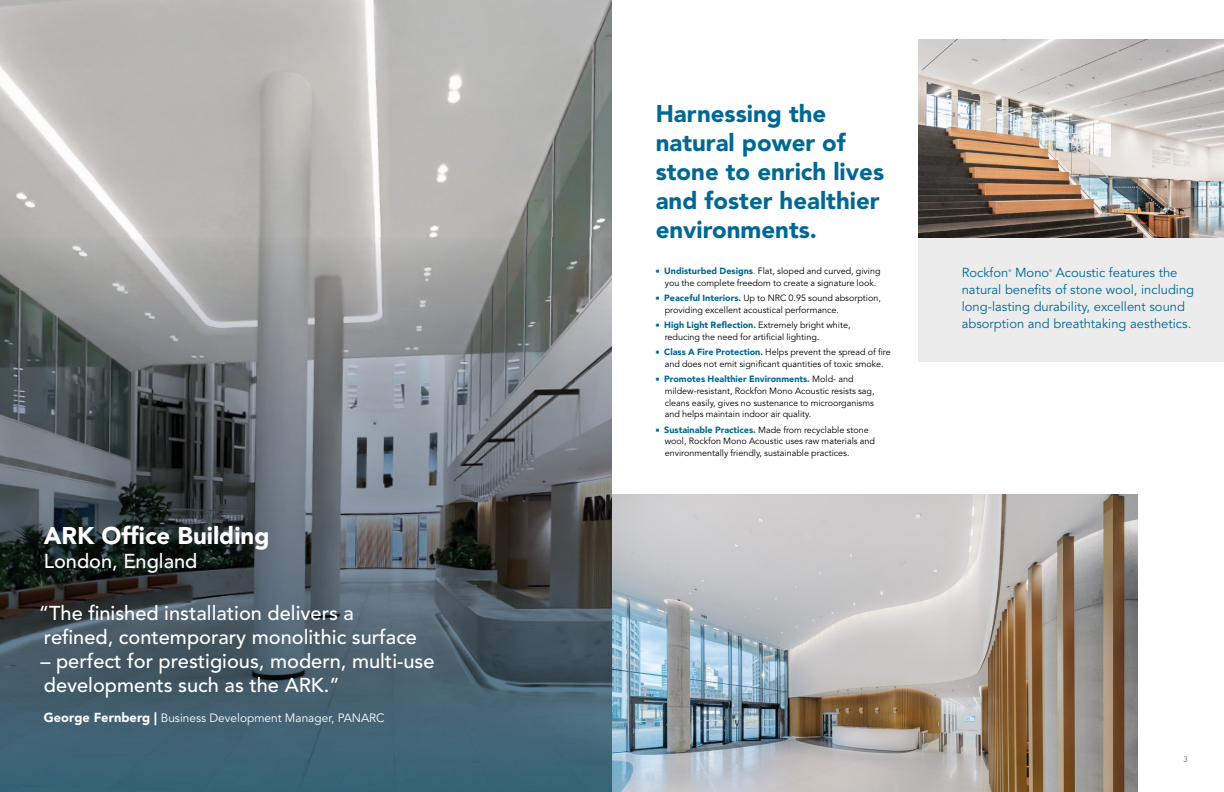
<style>
.page{position:relative;width:1224px;height:792px;background:#fff}
.page>*{position:absolute;margin:0;border:0;box-sizing:border-box;transform-origin:0 0}
.t1{font:900 24px/28.8px "Avenir LT Std";color:#006892}
.t2{font:900 24px "Avenir LT Std";color:#fff}
.t3{font:500 20px/24px "Avenir LT Std";color:#fff}
.t4{font:13px/17px "Avenir LT Std";color:#006892}
.t5{font:12px "Avenir LT Std";color:#fff}
.t6{font:9px/11.7px "Avenir LT Std";color:#000}
.t7{font:8px "Avenir LT Std";color:#636466}
.t8{font:3.8px "Avenir LT Std";color:#006892}
.s1{font-weight:900;font-size:13px}
.s2{color:#006892}
.s3{font-weight:900;color:#006892}
</style>
<div class="page">
<img style="left:612px;top:495px;width:525px;height:297px">
<img style="left:0;top:0;width:612px;height:238px">
<svg style="left:0;top:238px;width:612px;height:554px;background:#5b686f"></svg>
<div style="left:918px;top:194px;width:306px;height:167px;background:#ececed"></div>
<img style="left:918px;top:40px;width:306px;height:198px">
<h1 class="t2" style="left:44px;top:521px;width:227px">ARK Office Building</h1>
<h2 class="t3" style="left:44px;top:549px;width:155px">London, England</h2>
<h2 class="t3" style="left:39px;top:601px;width:380px">“The finished installation delivers a refined, contemporary monolithic surface</h2>
<h2 class="t3" style="left:40px;top:649px;width:396px">– perfect for prestigious, modern, multi‑use developments such as the ARK.”</h2>
<h3 class="t5" style="left:44px;top:711px;width:342px"><span class="s1">George Fernberg |</span> Business Development Manager, PANARC</h3>
<h1 class="t1" style="left:656px;top:100px;width:230px">Harnessing the natural power of stone to enrich lives and foster healthier environments.</h1>
<p class="t6" style="left:656px;top:265px;width:226px;text-align:center"><span class="s2">■</span> <span class="s3">Undisturbed Designs</span><span class="s2">.</span> Flat, sloped and curved, giving you the complete freedom to create a signature look.</p>
<p class="t6" style="left:665px;top:292px;width:218px;text-indent:-9px"><span class="s2">■</span> <span class="s3">Peaceful Interiors.</span> Up to NRC 0.95 sound absorption, providing excellent acoustical performance.</p>
<p class="t6" style="left:665px;top:319px;width:187px;text-indent:-9px"><span class="s2">■</span> <span class="s3">High Light Reflection.</span> Extremely bright white, reducing the need for artificial lighting.</p>
<p class="t6" style="left:656px;top:346px;width:237px;text-align:center"><span class="s2">■</span> <span class="s3">Class A Fire Protection.</span> Helps prevent the spread of fire and does not emit significant quantities of toxic smoke.</p>
<p class="t6" style="left:665px;top:373px;width:211px;text-indent:-9px"><span class="s2">■</span> <span class="s3">Promotes Healthier Environments.</span> Mold- and mildew-resistant, Rockfon Mono Acoustic resists sag, cleans easily, gives no sustenance to microorganisms and helps maintain indoor air quality.</p>
<p class="t6" style="left:665px;top:424px;width:212px;text-indent:-9px"><span class="s2">■</span> <span class="s3">Sustainable Practices.</span> Made from recyclable stone wool, Rockfon Mono Acoustic uses raw materials and environmentally friendly, sustainable practices.</p>
<h3 class="t4" style="left:962px;top:264px;width:234px;text-indent:94px">Acoustic features the natural benefits of stone wool, including long-lasting durability, excellent sound absorption and breathtaking aesthetics.</h3>
<h3 class="t4" style="left:962px;top:264px;width:48px">Rockfon</h3>
<p class="t8" style="left:1008px;top:268px;width:5px">®</p>
<h3 class="t4" style="left:1015px;top:264px;width:36px">Mono</h3>
<p class="t8" style="left:1049px;top:268px;width:5px">®</p>
<p class="t7" style="left:1184px;top:755px;width:6px">3</p>
</div>
